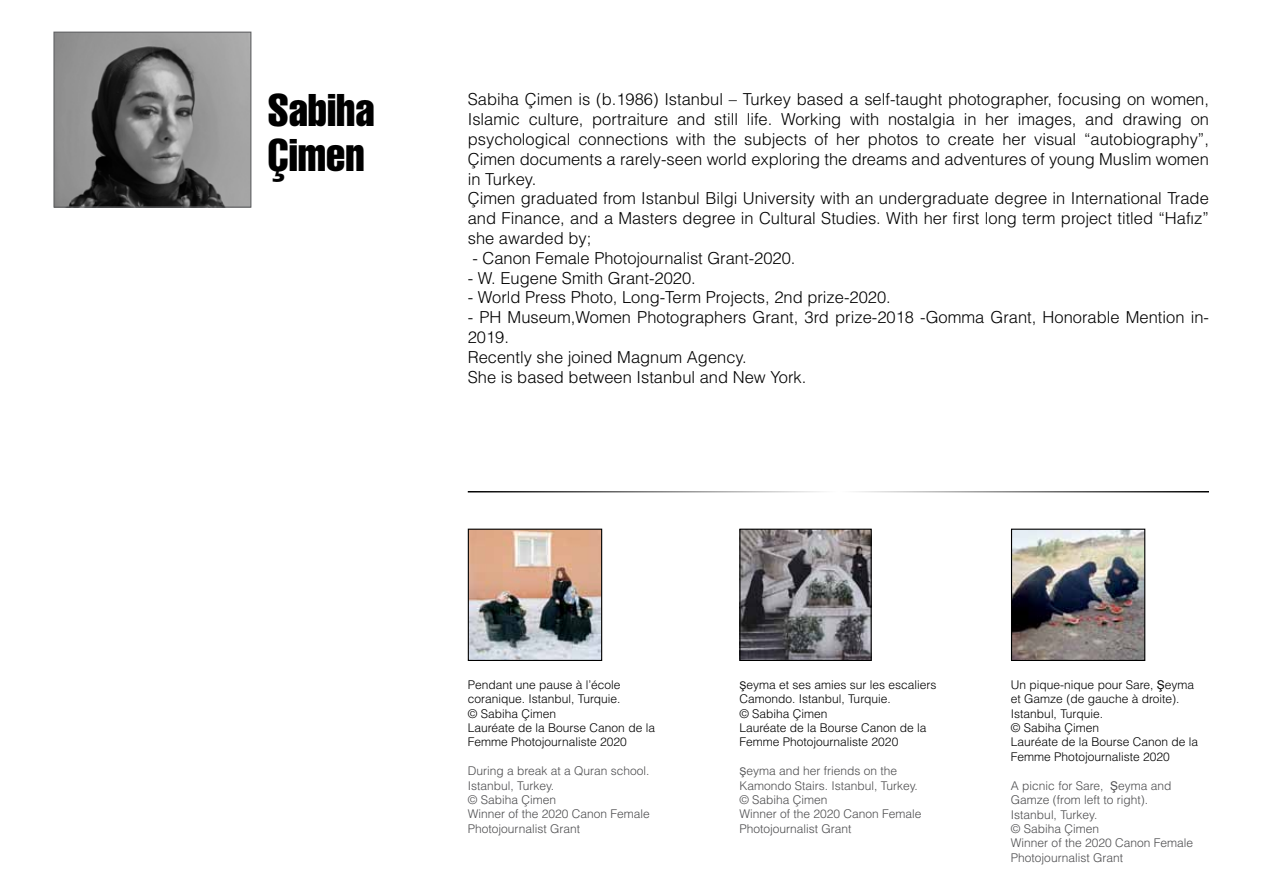
<style>
.page{position:relative;width:1263px;height:893px;background:#fff}
.page>*{position:absolute;margin:0;border:0;box-sizing:border-box;transform-origin:0 0}
.t1{font:45px/45px "Helvetica LT Std Comp";color:#000}
.t2{font:300 16.5px/19.8px "Helvetica LT Std";color:#000}
.t3{font:300 12px/14.4px "Helvetica LT Std";color:#000}
.t4{font:300 12px/14.4px "Helvetica LT Std";color:#4d4d4f}
.s1{font-family:"Arial";font-weight:400;font-size:10.5px}
.s2{font-family:"Arial";font-weight:400}
</style>
<div class="page">
<img style="left:55px;top:34px;width:194px;height:172px">
<div style="left:53px;top:32px;width:198px;height:176px;border:1px solid #636466"></div>
<img style="left:470px;top:531px;width:130px;height:128px">
<div style="left:468px;top:529px;width:134px;height:132px;border:1px solid #000"></div>
<img style="left:741px;top:531px;width:129px;height:128px">
<div style="left:739px;top:529px;width:133px;height:132px;border:1px solid #000"></div>
<img style="left:1013px;top:531px;width:130px;height:128px">
<div style="left:1011px;top:529px;width:134px;height:132px;border:1px solid #000"></div>
<hr style="left:468px;top:491px;width:741px;height:1px;background:#000">
<h1 class="t1" style="left:268px;top:87px;width:108px">Sabiha<br>Çimen</h1>
<p class="t2" style="left:468px;top:89px;width:743px">Sabiha Çimen is (b.1986) Istanbul – Turkey based a self-taught photographer, focusing on women, Islamic culture, portraiture and still life. Working with nostalgia in her images, and drawing on psychological connections with the subjects of her photos to create her visual “autobiography”, Çimen documents a rarely-seen world exploring the dreams and adventures of young Muslim women in Turkey.<br>Çimen graduated from Istanbul Bilgi University with an undergraduate degree in International Trade and Finance, and a Masters degree in Cultural Studies. With her first long term project titled “Hafız” she awarded by;</p>
<p class="t2" style="left:472px;top:248px;width:325px">- Canon Female Photojournalist Grant-2020.</p>
<p class="t2" style="left:468px;top:268px;width:230px">- W. Eugene Smith Grant-2020.</p>
<p class="t2" style="left:468px;top:287px;width:425px">- World Press Photo, Long-Term Projects, 2nd prize-2020.</p>
<p class="t2" style="left:468px;top:307px;width:743px">- PH Museum,Women Photographers Grant, 3rd prize-2018 -Gomma Grant, Honorable Mention in-2019.<br>Recently she joined Magnum Agency.<br>She is based between Istanbul and New York.</p>
<p class="t3" style="left:468px;top:677px;width:189px">Pendant une pause à l’école coranique. Istanbul, Turquie.<br>© Sabiha Çimen<br>Lauréate de la Bourse Canon de la<br>Femme Photojournaliste 2020</p>
<p class="t4" style="left:468px;top:764px;width:184px">During a break at a Quran school.<br>Istanbul, Turkey.<br>© Sabiha Çimen<br>Winner of the 2020 Canon Female<br>Photojournalist Grant</p>
<p class="t3" style="left:739px;top:677px;width:199px"><span class="s1">Ş</span>eyma et ses amies sur les escaliers<br>Camondo. Istanbul, Turquie.<br>© Sabiha Çimen<br>Lauréate de la Bourse Canon de la<br>Femme Photojournaliste 2020</p>
<p class="t4" style="left:739px;top:764px;width:184px"><span class="s1">Ş</span>eyma and her friends on the<br>Kamondo Stairs. Istanbul, Turkey. © Sabiha Çimen<br>Winner of the 2020 Canon Female<br>Photojournalist Grant</p>
<p class="t3" style="left:1011px;top:677px;width:189px">Un pique-nique pour Sare, <span class="s2">Ş</span>eyma et Gamze (de gauche à droite).<br>Istanbul, Turquie.<br>© Sabiha Çimen<br>Lauréate de la Bourse Canon de la<br>Femme Photojournaliste 2020</p>
<p class="t4" style="left:1011px;top:778px;width:184px">A picnic for Sare, <span class="s2">Ş</span>eyma and<br>Gamze (from left to right).<br>Istanbul, Turkey.<br>© Sabiha Çimen<br>Winner of the 2020 Canon Female<br>Photojournalist Grant</p>
</div>
